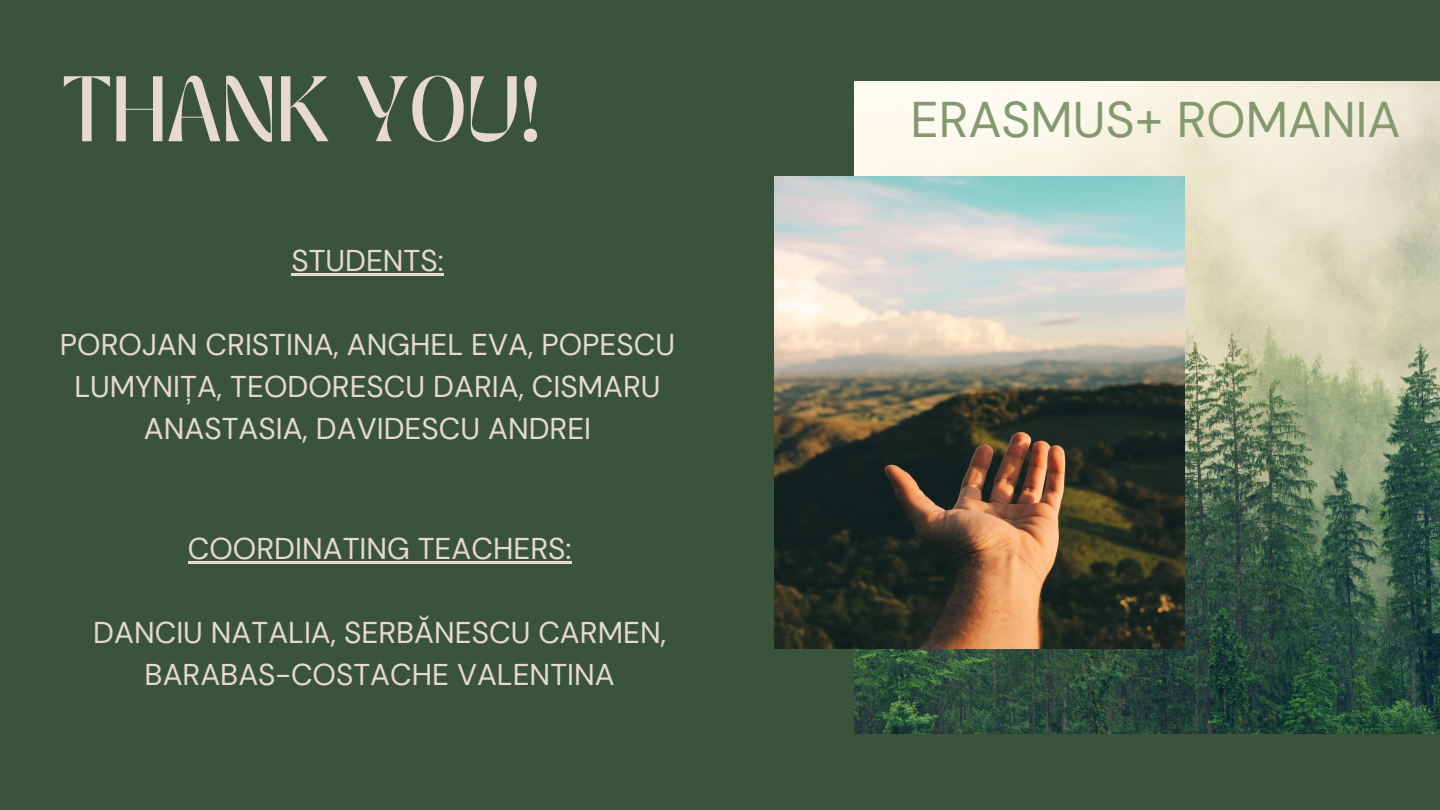
<style>
.page{position:relative;width:1440px;height:810px;background:#39543b}
.page>*{position:absolute;margin:0;border:0;box-sizing:border-box;transform-origin:0 0}
.t1{font:65px "TANMERINGUE";color:#e7d9cd}
.t2{font:50px "DM Sans";color:#84996f}
.t3{font:30px/42px "DM Sans";color:#e7d9cd;text-align:center}
</style>
<div class="page">
<img style="left:854px;top:82px;width:586px;height:652px">
<img style="left:774px;top:177px;width:411px;height:471px">
<hr style="left:291px;top:273px;width:153px;height:3px;background:#e7d9cd">
<hr style="left:188px;top:561px;width:383px;height:3px;background:#e7d9cd">
<p class="t1" style="left:62px;top:76px;width:480px">THANK YOU!</p>
<p class="t3" style="left:291px;top:240px;width:154px">STUDENTS:</p>
<p class="t3" style="left:60px;top:324px;width:617px">POROJAN CRISTINA, ANGHEL EVA, POPESCU<br>LUMYNIȚA, TEODORESCU DARIA, CISMARU<br>ANASTASIA, DAVIDESCU ANDREI</p>
<p class="t3" style="left:188px;top:528px;width:385px">COORDINATING TEACHERS:</p>
<p class="t3" style="left:93px;top:612px;width:574px">DANCIU NATALIA, SERBĂNESCU CARMEN,<br>BARABAS-COSTACHE VALENTINA</p>
<p class="t2" style="left:911px;top:88px;width:491px">ERASMUS+ ROMANIA</p>
</div>
